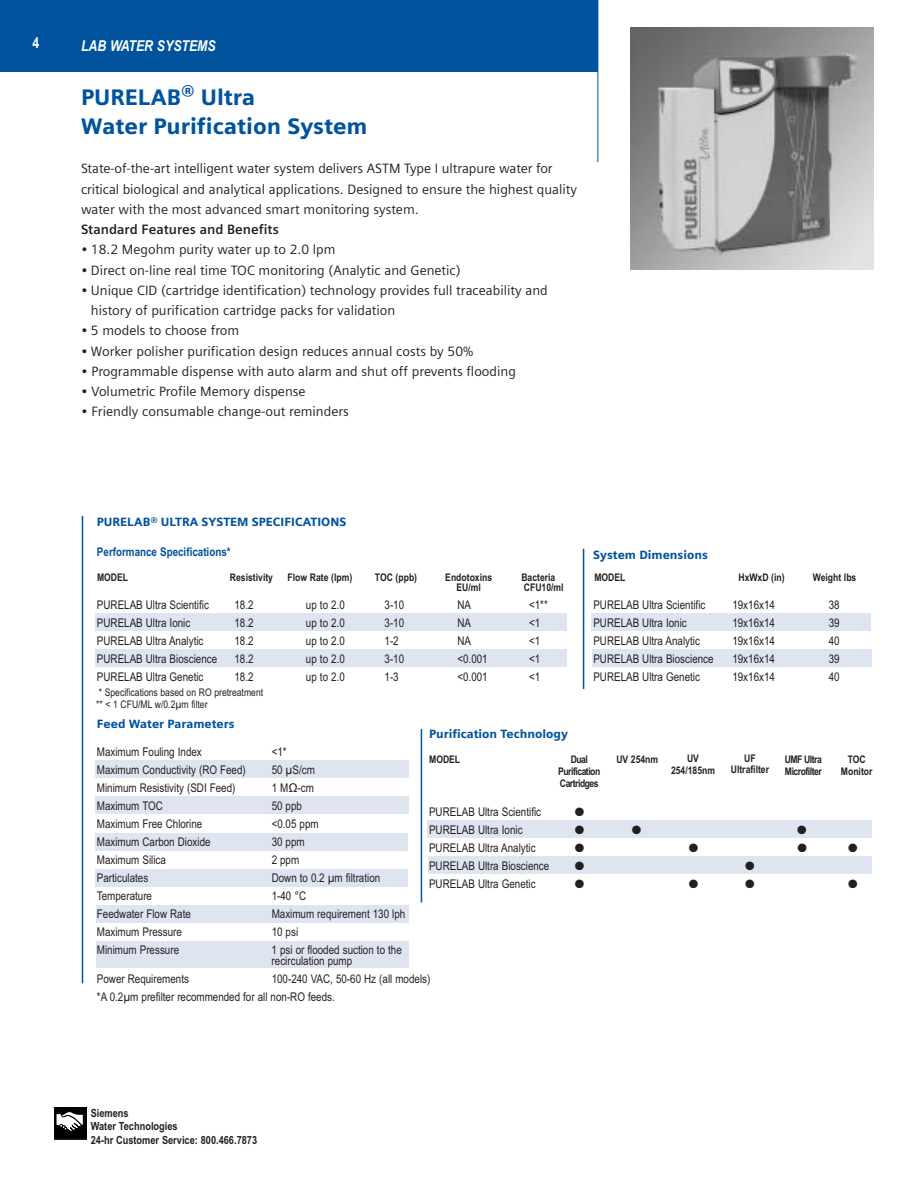
<style>
.page{position:relative;width:918px;height:1188px;background:#fff}
.page>*{position:absolute;margin:0;border:0;box-sizing:border-box;transform-origin:0 0}
.t1{font:900 22.5px/28.5px "Siemens Sans";color:#01539e}
.t2{font:italic 700 15px "Arial Narrow";color:#fff}
.t3{font:700 15px "Arial Narrow";color:#fff}
.t4{font:13.5px/20.2px "Siemens Sans";color:#231f20}
.t5{font:700 13.5px "Siemens Sans";color:#231f20}
.t6{font:12px/18px "Arial Narrow";color:#231f20}
.t7{font:900 12px "Siemens Sans";color:#01539e}
.t8{font:700 12px "Arial Narrow";color:#01539e}
.t9{font:12px "Zapf Dingbats ITC";color:#231f20}
.t10{font:700 11.25px/13.5px "Arial Narrow";color:#231f20}
.t11{font:700 10.5px/10.5px "Arial Narrow";color:#231f20;text-align:center}
.t12{font:10.5px/12px "Arial Narrow";color:#231f20}
.t13{font:700 10.5px/12px "Arial Narrow";letter-spacing:-.045em;color:#231f20;text-align:center}
</style>
<div class="page">
<div style="left:0;top:0;width:598px;height:72px;background:#01539e"></div>
<hr style="left:597px;top:0;width:1px;height:162px;background:#01539e">
<svg style="left:54px;top:1107px;width:32px;height:32px"></svg>
<div style="left:96px;top:942px;width:312px;height:26px;background:#dfe4f1"></div>
<div style="left:96px;top:906px;width:312px;height:17px;background:#dfe4f1"></div>
<div style="left:96px;top:869px;width:312px;height:18px;background:#dfe4f1"></div>
<div style="left:96px;top:833px;width:312px;height:18px;background:#dfe4f1"></div>
<div style="left:95px;top:649px;width:472px;height:18px;background:#dfe4f1"></div>
<div style="left:95px;top:613px;width:472px;height:18px;background:#dfe4f1"></div>
<img style="left:631px;top:27px;width:243px;height:243px">
<div style="left:592px;top:649px;width:279px;height:18px;background:#dfe4f1"></div>
<div style="left:592px;top:613px;width:279px;height:18px;background:#dfe4f1"></div>
<div style="left:95px;top:797px;width:314px;height:17px;background:#dfe4f1"></div>
<div style="left:95px;top:761px;width:314px;height:17px;background:#dfe4f1"></div>
<hr style="left:82px;top:516px;width:1px;height:467px;background:#01539e">
<div style="left:428px;top:856px;width:443px;height:18px;background:#dfe4f1"></div>
<div style="left:428px;top:820px;width:444px;height:18px;background:#dfe4f1"></div>
<hr style="left:421px;top:729px;width:1px;height:174px;background:#01539e">
<hr style="left:583px;top:549px;width:1px;height:140px;background:#01539e">
<p class="t3" style="left:32px;top:34px;width:8px">4</p>
<p class="t2" style="left:81px;top:37px;width:136px">LAB WATER SYSTEMS</p>
<h1 class="t1" style="left:81px;top:83px;width:288px">PURELAB® Ultra<br>Water Purification System</h1>
<p class="t4" style="left:81px;top:159px;width:498px">State-of-the-art intelligent water system delivers ASTM Type I ultrapure water for critical biological and analytical applications. Designed to ensure the highest quality water with the most advanced smart monitoring system.</p>
<p class="t5" style="left:81px;top:222px;width:199px">Standard Features and Benefits</p>
<p class="t4" style="left:81px;top:240px;width:256px">• 18.2 Megohm purity water up to 2.0 lpm</p>
<p class="t4" style="left:81px;top:260px;width:381px">• Direct on-line real time TOC monitoring (Analytic and Genetic)</p>
<p class="t4" style="left:91px;top:280px;width:458px;text-indent:-10px">• Unique CID (cartridge identification) technology provides full traceability and history of purification cartridge packs for validation</p>
<p class="t4" style="left:81px;top:321px;width:160px">• 5 models to choose from</p>
<p class="t4" style="left:81px;top:341px;width:394px">• Worker polisher purification design reduces annual costs by 50%</p>
<p class="t4" style="left:81px;top:361px;width:436px">• Programmable dispense with auto alarm and shut off prevents flooding</p>
<p class="t4" style="left:81px;top:381px;width:226px">• Volumetric Profile Memory dispense</p>
<p class="t4" style="left:81px;top:402px;width:269px">• Friendly consumable change-out reminders</p>
<p class="t7" style="left:97px;top:515px;width:251px">PURELAB® ULTRA SYSTEM SPECIFICATIONS</p>
<p class="t8" style="left:97px;top:545px;width:135px">Performance Specifications*</p>
<p class="t11" style="left:97px;top:572px;width:33px">MODEL</p>
<p class="t11" style="left:230px;top:572px;width:45px">Resistivity</p>
<p class="t11" style="left:288px;top:572px;width:66px">Flow Rate (lpm)</p>
<p class="t11" style="left:375px;top:572px;width:44px">TOC (ppb)</p>
<p class="t11" style="left:445px;top:572px;width:48px">Endotoxins<br>EU/ml</p>
<p class="t11" style="left:521px;top:572px;width:44px;text-align:left">Bacteria<br>CFU10/ml</p>
<p class="t6" style="left:97px;top:596px;width:122px">PURELAB Ultra Scientific<br>PURELAB Ultra Ionic<br>PURELAB Ultra Analytic<br>PURELAB Ultra Bioscience<br>PURELAB Ultra Genetic</p>
<p class="t6" style="left:235px;top:596px;width:21px;text-align:justify">18.2<br>18.2<br>18.2<br>18.2<br>18.2</p>
<p class="t6" style="left:306px;top:596px;width:40px;text-align:justify">up to 2.0 up to 2.0 up to 2.0 up to 2.0 up to 2.0</p>
<p class="t6" style="left:385px;top:596px;width:21px">3-10<br>3-10<br>1-2<br>3-10<br>1-3</p>
<p class="t6" style="left:457px;top:596px;width:32px">NA<br>NA<br>NA &lt;0.001 &lt;0.001</p>
<p class="t6" style="left:529px;top:596px;width:20px">&lt;1** &lt;1 &lt;1 &lt;1 &lt;1</p>
<p class="t7" style="left:593px;top:548px;width:116px">System Dimensions</p>
<p class="t11" style="left:594px;top:572px;width:33px">MODEL</p>
<p class="t11" style="left:738px;top:572px;width:48px">HxWxD (in)</p>
<p class="t11" style="left:813px;top:572px;width:45px">Weight lbs</p>
<p class="t6" style="left:593px;top:596px;width:122px">PURELAB Ultra Scientific<br>PURELAB Ultra Ionic<br>PURELAB Ultra Analytic<br>PURELAB Ultra Bioscience<br>PURELAB Ultra Genetic</p>
<p class="t6" style="left:732px;top:596px;width:44px;text-align:justify">19x16x14<br>19x16x14<br>19x16x14<br>19x16x14<br>19x16x14</p>
<p class="t6" style="left:829px;top:596px;width:12px;text-align:justify">38<br>39<br>40<br>39<br>40</p>
<p class="t12" style="left:96px;top:686px;width:169px">* Specifications based on RO pretreatment ** &lt; 1 CFU/ML w/0.2µm filter</p>
<p class="t6" style="left:97px;top:743px;width:106px">Maximum Fouling Index</p>
<p class="t6" style="left:272px;top:743px;width:17px">&lt;1*</p>
<p class="t6" style="left:97px;top:761px;width:151px">Maximum Conductivity (RO Feed)</p>
<p class="t6" style="left:272px;top:761px;width:45px">50 µS/cm</p>
<p class="t6" style="left:97px;top:779px;width:140px">Minimum Resistivity (SDI Feed)</p>
<p class="t6" style="left:272px;top:779px;width:44px">1 MΩ-cm</p>
<p class="t6" style="left:97px;top:797px;width:68px">Maximum TOC</p>
<p class="t6" style="left:272px;top:797px;width:32px">50 ppb</p>
<p class="t6" style="left:97px;top:815px;width:107px">Maximum Free Chlorine</p>
<p class="t6" style="left:272px;top:815px;width:49px">&lt;0.05 ppm</p>
<p class="t6" style="left:97px;top:833px;width:115px">Maximum Carbon Dioxide</p>
<p class="t6" style="left:272px;top:833px;width:35px">30 ppm</p>
<p class="t6" style="left:97px;top:851px;width:71px">Maximum Silica</p>
<p class="t6" style="left:272px;top:851px;width:29px">2 ppm</p>
<p class="t6" style="left:97px;top:869px;width:53px">Particulates</p>
<p class="t6" style="left:272px;top:869px;width:110px">Down to 0.2 µm filtration</p>
<p class="t6" style="left:97px;top:887px;width:57px">Temperature</p>
<p class="t6" style="left:272px;top:887px;width:36px">1-40 °C</p>
<p class="t6" style="left:97px;top:905px;width:96px">Feedwater Flow Rate</p>
<p class="t6" style="left:272px;top:905px;width:135px">Maximum requirement 130 lph</p>
<p class="t6" style="left:97px;top:923px;width:87px">Maximum Pressure</p>
<p class="t6" style="left:272px;top:923px;width:28px">10 psi</p>
<p class="t6" style="left:97px;top:941px;width:84px">Minimum Pressure</p>
<p class="t6" style="left:272px;top:945px;width:132px;line-height:11.1px">1 psi or flooded suction to the recirculation pump</p>
<p class="t6" style="left:97px;top:970px;width:94px">Power Requirements</p>
<p class="t7" style="left:97px;top:717px;width:139px">Feed Water Parameters</p>
<p class="t7" style="left:429px;top:727px;width:140px">Purification Technology</p>
<p class="t11" style="left:429px;top:754px;width:33px">MODEL</p>
<p class="t13" style="left:558px;top:753px;width:44px">Dual<br>Purification<br>Cartridges</p>
<p class="t11" style="left:616px;top:754px;width:43px">UV 254nm</p>
<p class="t11" style="left:671px;top:753px;width:46px;line-height:12px">UV<br>254/185nm</p>
<p class="t11" style="left:731px;top:753px;width:40px">UF<br>Ultrafilter</p>
<p class="t13" style="left:785px;top:753px;width:39px;text-align:left">UMF Ultra<br>Microfilter</p>
<p class="t6" style="left:429px;top:803px;width:114px">PURELAB Ultra Scientific</p>
<p class="t9" style="left:575px;top:805px;width:11px">●</p>
<p class="t6" style="left:429px;top:821px;width:95px">PURELAB Ultra Ionic</p>
<p class="t9" style="left:575px;top:823px;width:11px">●</p>
<p class="t9" style="left:632px;top:823px;width:11px">●</p>
<p class="t9" style="left:797px;top:823px;width:11px">●</p>
<p class="t6" style="left:429px;top:839px;width:108px">PURELAB Ultra Analytic</p>
<p class="t9" style="left:575px;top:841px;width:11px">●</p>
<p class="t9" style="left:689px;top:841px;width:11px">●</p>
<p class="t9" style="left:797px;top:841px;width:11px">●</p>
<p class="t9" style="left:848px;top:841px;width:11px">●</p>
<p class="t6" style="left:429px;top:857px;width:122px">PURELAB Ultra Bioscience</p>
<p class="t9" style="left:575px;top:859px;width:11px">●</p>
<p class="t9" style="left:745px;top:859px;width:11px">●</p>
<p class="t6" style="left:429px;top:875px;width:108px">PURELAB Ultra Genetic</p>
<p class="t9" style="left:575px;top:877px;width:11px">●</p>
<p class="t9" style="left:689px;top:877px;width:11px">●</p>
<p class="t9" style="left:745px;top:877px;width:11px">●</p>
<p class="t9" style="left:848px;top:877px;width:11px">●</p>
<p class="t11" style="left:841px;top:753px;width:33px;line-height:12px">TOC<br>Monitor</p>
<p class="t6" style="left:97px;top:970px;width:335px;text-indent:175px">100-240 VAC, 50-60 Hz (all models) *A 0.2µm prefilter recommended for all non-RO feeds.</p>
<p class="t10" style="left:91px;top:1106px;width:168px">Siemens<br>Water Technologies<br>24-hr Customer Service: 800.466.7873</p>
</div>
